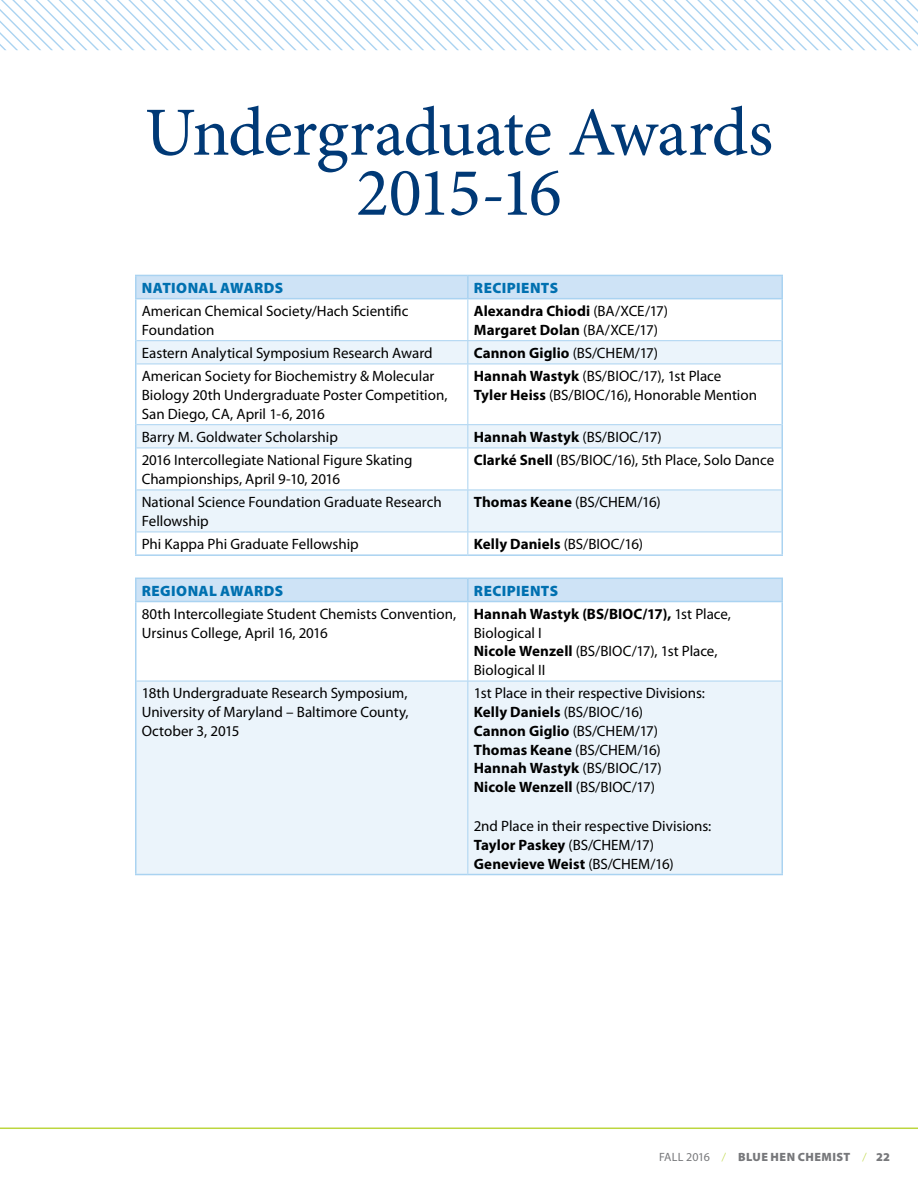
<style>
.page{position:relative;width:918px;height:1188px;background:#fff}
.page>*{position:absolute;margin:0;border:0;box-sizing:border-box;transform-origin:0 0}
.t1{font:69px/60px "Minion Pro";letter-spacing:-.015em;color:#003976;text-align:center}
.t2{font:15px/18.8px "Myriad Pro";color:#000}
.t3{font:700 15px/18.8px "Myriad Pro";letter-spacing:.005em;color:#000}
.t4{font:900 15px "Myriad Pro";letter-spacing:.025em;color:#0070b0}
.t5{font:900 12px "Myriad Pro";letter-spacing:.04em;color:#77787b}
.s1{font-weight:400}
.s2{font-weight:700}
.s3{font-weight:300;color:#bcd63e}
</style>
<div class="page">
<hr style="left:0;top:1128px;width:918px;height:1px;background:#bcd63e">
<svg style="left:0;top:0;width:918px;height:50px"></svg>
<svg style="left:136px;top:341px;width:646px;height:191px"></svg>
<hr style="left:135px;top:299px;width:1px;height:42px;background:#aad3f1">
<hr style="left:782px;top:299px;width:1px;height:42px;background:#aad3f1">
<svg style="left:135px;top:341px;width:1px;height:23px"></svg>
<svg style="left:782px;top:341px;width:1px;height:23px"></svg>
<hr style="left:135px;top:364px;width:1px;height:61px;background:#aad3f1">
<hr style="left:782px;top:364px;width:1px;height:61px;background:#aad3f1">
<svg style="left:135px;top:425px;width:1px;height:23px"></svg>
<svg style="left:782px;top:425px;width:1px;height:23px"></svg>
<hr style="left:135px;top:448px;width:1px;height:42px;background:#aad3f1">
<hr style="left:782px;top:448px;width:1px;height:42px;background:#aad3f1">
<hr style="left:135px;top:490px;width:1px;height:42px;background:#aad3f1">
<hr style="left:782px;top:490px;width:1px;height:42px;background:#aad3f1">
<svg style="left:135px;top:532px;width:1px;height:22px"></svg>
<svg style="left:782px;top:532px;width:1px;height:22px"></svg>
<hr style="left:135px;top:554px;width:333px;height:2px;background:#aad3f1">
<hr style="left:468px;top:554px;width:315px;height:2px;background:#aad3f1">
<hr style="left:467px;top:299px;width:1px;height:41px;background:#aad3f1">
<hr style="left:136px;top:340px;width:332px;height:1px;background:#aad3f1">
<hr style="left:468px;top:340px;width:314px;height:1px;background:#aad3f1">
<svg style="left:467px;top:341px;width:1px;height:23px"></svg>
<hr style="left:136px;top:364px;width:332px;height:1px;background:#aad3f1">
<hr style="left:468px;top:364px;width:314px;height:1px;background:#aad3f1">
<hr style="left:467px;top:364px;width:1px;height:60px;background:#aad3f1">
<hr style="left:136px;top:424px;width:332px;height:1px;background:#aad3f1">
<hr style="left:468px;top:424px;width:314px;height:1px;background:#aad3f1">
<svg style="left:467px;top:425px;width:1px;height:23px"></svg>
<hr style="left:136px;top:448px;width:332px;height:1px;background:#aad3f1">
<hr style="left:468px;top:448px;width:314px;height:1px;background:#aad3f1">
<hr style="left:467px;top:448px;width:1px;height:42px;background:#aad3f1">
<hr style="left:136px;top:490px;width:332px;height:1px;background:#aad3f1">
<hr style="left:468px;top:490px;width:314px;height:1px;background:#aad3f1">
<hr style="left:467px;top:490px;width:1px;height:42px;background:#aad3f1">
<hr style="left:136px;top:532px;width:332px;height:1px;background:#aad3f1">
<hr style="left:468px;top:532px;width:314px;height:1px;background:#aad3f1">
<svg style="left:467px;top:532px;width:1px;height:22px"></svg>
<div style="left:135px;top:275px;width:648px;height:23px;background:#cee3f6"></div>
<hr style="left:135px;top:298px;width:333px;height:1px;background:#aad3f1">
<hr style="left:468px;top:298px;width:315px;height:1px;background:#aad3f1">
<div style="left:136px;top:682px;width:646px;height:192px;background:#ebf4fb"></div>
<hr style="left:135px;top:602px;width:1px;height:79px;background:#aad3f1">
<hr style="left:782px;top:602px;width:1px;height:79px;background:#aad3f1">
<hr style="left:135px;top:681px;width:1px;height:193px;background:#aad3f1">
<hr style="left:782px;top:681px;width:1px;height:193px;background:#aad3f1">
<hr style="left:135px;top:874px;width:333px;height:1px;background:#aad3f1">
<hr style="left:468px;top:874px;width:315px;height:1px;background:#aad3f1">
<hr style="left:467px;top:602px;width:1px;height:79px;background:#aad3f1">
<hr style="left:136px;top:681px;width:332px;height:1px;background:#aad3f1">
<hr style="left:468px;top:681px;width:314px;height:1px;background:#aad3f1">
<hr style="left:467px;top:681px;width:1px;height:193px;background:#aad3f1">
<div style="left:135px;top:578px;width:648px;height:23px;background:#cee3f6"></div>
<hr style="left:135px;top:601px;width:333px;height:1px;background:#aad3f1">
<hr style="left:468px;top:601px;width:315px;height:1px;background:#aad3f1">
<h1 class="t1" style="left:145px;top:105px;width:630px">Undergraduate Awards<br>2015-16</h1>
<p class="t4" style="left:142px;top:279px;width:143px">NATIONAL AWARDS</p>
<p class="t4" style="left:474px;top:279px;width:86px">RECIPIENTS</p>
<p class="t2" style="left:142px;top:301px;width:268px">American Chemical Society/Hach Scientific<br>Foundation</p>
<p class="t3" style="left:474px;top:301px;width:196px">Alexandra Chiodi <span class="s1">(BA/XCE/17)<br></span>Margaret Dolan <span class="s1">(BA/XCE/17)</span></p>
<p class="t2" style="left:142px;top:343px;width:292px">Eastern Analytical Symposium Research Award</p>
<p class="t3" style="left:474px;top:343px;width:186px">Cannon Giglio <span class="s1">(BS/CHEM/17)</span></p>
<p class="t2" style="left:142px;top:367px;width:307px">American Society for Biochemistry &amp; Molecular<br>Biology 20th Undergraduate Poster Competition,<br>San Diego, CA, April 1-6, 2016</p>
<p class="t2" style="left:474px;top:367px;width:285px"><span class="s2">Hannah Wastyk</span> (BS/BIOC/17), 1st Place<br><span class="s2">Tyler Heiss</span> (BS/BIOC/16), Honorable Mention</p>
<p class="t2" style="left:142px;top:427px;width:198px">Barry M. Goldwater Scholarship</p>
<p class="t3" style="left:474px;top:427px;width:189px">Hannah Wastyk <span class="s1">(BS/BIOC/17)</span></p>
<p class="t2" style="left:142px;top:451px;width:272px">2016 Intercollegiate National Figure Skating<br>Championships, April 9-10, 2016</p>
<p class="t2" style="left:474px;top:451px;width:302px"><span class="s2">Clarké Snell</span> (BS/BIOC/16), 5th Place, Solo Dance</p>
<p class="t2" style="left:142px;top:493px;width:301px">National Science Foundation Graduate Research<br>Fellowship</p>
<p class="t2" style="left:474px;top:493px;width:188px"><span class="s2">Thomas Keane</span> (BS/CHEM/16)</p>
<p class="t2" style="left:142px;top:535px;width:219px">Phi Kappa Phi Graduate Fellowship</p>
<p class="t3" style="left:474px;top:534px;width:171px">Kelly Daniels <span class="s1">(BS/BIOC/16)</span></p>
<p class="t4" style="left:142px;top:582px;width:143px">REGIONAL AWARDS</p>
<p class="t4" style="left:474px;top:582px;width:86px">RECIPIENTS</p>
<p class="t2" style="left:142px;top:604px;width:316px">80th Intercollegiate Student Chemists Convention,<br>Ursinus College, April 16, 2016</p>
<p class="t2" style="left:474px;top:604px;width:259px"><span class="s2">Hannah Wastyk (BS/BIOC/17),</span> 1st Place,<br>Biological I<br><span class="s2">Nicole Wenzell</span> (BS/BIOC/17), 1st Place,<br>Biological II</p>
<p class="t2" style="left:142px;top:684px;width:268px;text-align:justify">18th Undergraduate Research Symposium, University of Maryland – Baltimore County, October 3, 2015</p>
<p class="t2" style="left:474px;top:684px;width:233px">1st Place in their respective Divisions:<br><span class="s2">Kelly Daniels</span> (BS/BIOC/16)<br><span class="s2">Cannon Giglio</span> (BS/CHEM/17)<br><span class="s2">Thomas Keane</span> (BS/CHEM/16)<br><span class="s2">Hannah Wastyk</span> (BS/BIOC/17)<br><span class="s2">Nicole Wenzell</span> (BS/BIOC/17)</p>
<p class="t2" style="left:474px;top:816px;width:239px">2nd Place in their respective Divisions:<br><span class="s2">Taylor Paskey</span> (BS/CHEM/17)<br><span class="s2">Genevieve Weist</span> (BS/CHEM/16)</p>
<p class="t5" style="left:659px;top:1150px;width:232px"><span class="s1">FALL 2016</span> <span class="s3">/</span> BLUE HEN CHEMIST <span class="s3">/</span> 22</p>
</div>
